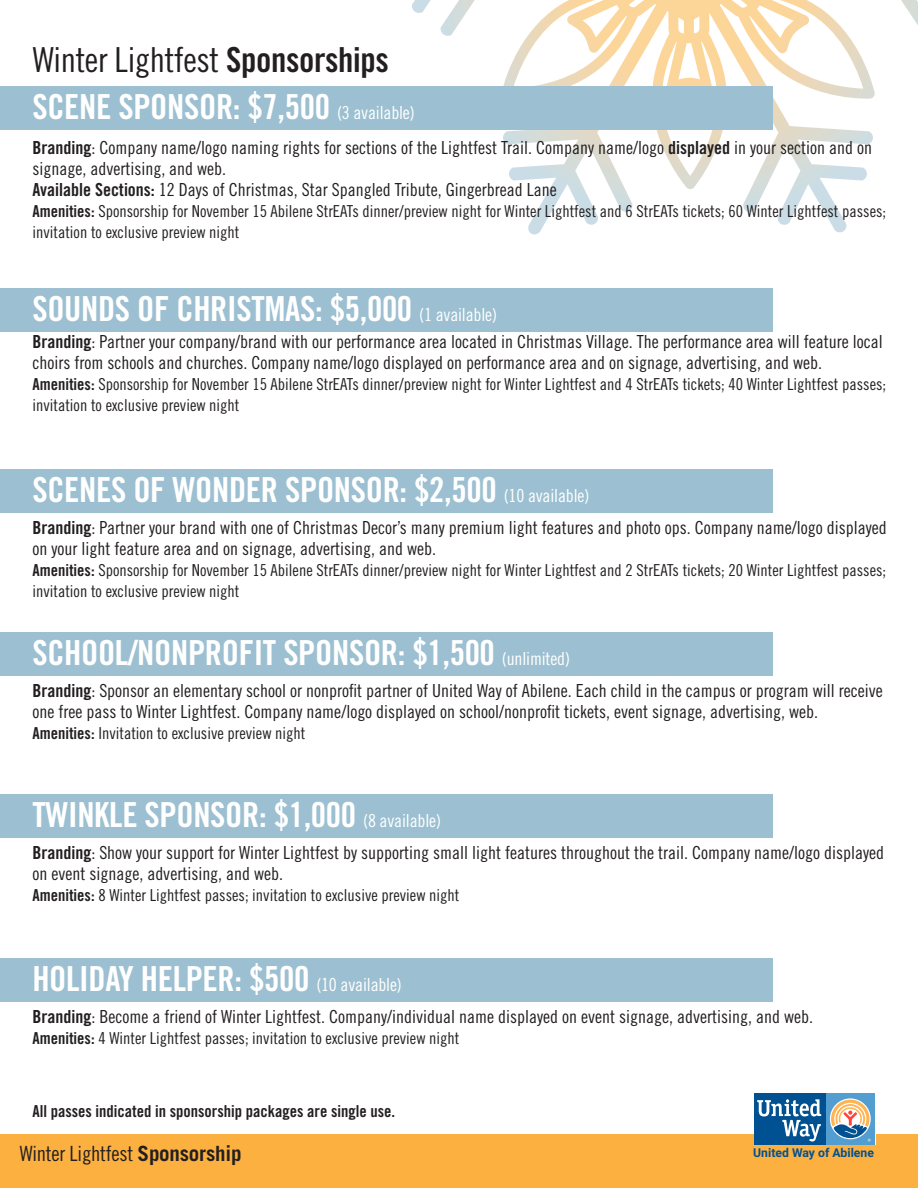
<style>
.page{position:relative;width:918px;height:1188px;background:#fff}
.page>*{position:absolute;margin:0;border:0;box-sizing:border-box;transform-origin:0 0}
.t1{font:34.5px "Trade Gothic Bold Cond Twenty";letter-spacing:-.01em;color:#fff}
.t2{font:34.5px "Trade Gothic Cond Eighteen";letter-spacing:-.01em;color:#231f20}
.t3{font:21px "Trade Gothic Cond Eighteen";letter-spacing:-.01em;color:#231f20}
.t4{font:18px/21px "Trade Gothic Cond Eighteen";color:#231f20}
.t5{font:16.5px/21px "Trade Gothic Cond Eighteen";color:#231f20}
.t6{font:16.5px "Trade Gothic Bold Cond Twenty";color:#231f20}
.t7{font:700 12.15px "Roboto";color:#005192}
.s1{font-family:"Trade Gothic Bold Cond Twenty"}
.s2{font-family:"Trade Gothic Cond Eighteen";font-size:18px}
.s3{font-family:"Trade Gothic";font-weight:700}
</style>
<div class="page">
<svg style="left:412px;top:0;width:506px;height:235px"></svg>
<div style="left:0;top:1134px;width:918px;height:54px;background:#fcb040"></div>
<div style="left:0;top:469px;width:772px;height:43px;background:#9cc0d1"></div>
<div style="left:0;top:288px;width:772px;height:43px;background:#9cc0d1"></div>
<div style="left:0;top:795px;width:772px;height:43px;background:#9cc0d1"></div>
<div style="left:0;top:958px;width:772px;height:44px;background:#9cc0d1"></div>
<div style="left:826px;top:1094px;width:49px;height:51px;background:#539ed0"></div>
<div style="left:754px;top:1094px;width:72px;height:51px;background:#005191"></div>
<svg style="left:830px;top:1098px;width:41px;height:41px"></svg>
<svg style="left:757px;top:1099px;width:64px;height:43px"></svg>
<svg style="left:831px;top:1100px;width:40px;height:42px"></svg>
<div style="left:0;top:632px;width:772px;height:44px;background:#9cc0d1"></div>
<div style="left:0;top:86px;width:772px;height:44px;background:#9cc0d1"></div>
<p class="t2" style="left:33px;top:39px;width:358px">Winter Lightfest <span class="s1">Sponsorships</span></p>
<p class="t1" style="left:32px;top:86px;width:384px">SCENE SPONSOR: $7,500 <span class="s2">(3 available)</span></p>
<p class="t4" style="left:32px;top:137px;width:841px"><span class="s1">Branding</span>: Company name/logo naming rights for sections of the Lightfest Trail. Company name/logo <span class="s1">displayed</span> in your section and on signage, advertising, and web.</p>
<p class="t4" style="left:32px;top:179px;width:526px"><span class="s1">Available Sections:</span> 12 Days of Christmas, Star Spangled Tribute, Gingerbread Lane</p>
<p class="t5" style="left:32px;top:200px;width:855px"><span class="s1">Amenities:</span> Sponsorship for November 15 Abilene StrEATs dinner/preview night for Winter Lightfest and 6 StrEATs tickets; 60 Winter Lightfest passes; invitation to exclusive preview night</p>
<p class="t1" style="left:32px;top:287px;width:466px">SOUNDS OF CHRISTMAS: $5,000 <span class="s2">(1 available)</span></p>
<p class="t4" style="left:32px;top:331px;width:852px"><span class="s1">Branding</span>: Partner your company/brand with our performance area located in Christmas Village. The performance area will feature local choirs from schools and churches. Company name/logo displayed on performance area and on signage, advertising, and web.</p>
<p class="t5" style="left:32px;top:373px;width:855px"><span class="s1">Amenities:</span> Sponsorship for November 15 Abilene StrEATs dinner/preview night for Winter Lightfest and 4 StrEATs tickets; 40 Winter Lightfest passes; invitation to exclusive preview night</p>
<p class="t1" style="left:32px;top:469px;width:558px">SCENES OF WONDER SPONSOR: $2,500 <span class="s2">(10 available)</span></p>
<p class="t4" style="left:32px;top:517px;width:856px"><span class="s1">Branding</span>: Partner your brand with one of Christmas Decor’s many premium light features and photo ops. Company name/logo displayed on your light feature area and on signage, advertising, and web.</p>
<p class="t5" style="left:32px;top:559px;width:855px"><span class="s1">Amenities:</span> Sponsorship for November 15 Abilene StrEATs dinner/preview night for Winter Lightfest and 2 StrEATs tickets; 20 Winter Lightfest passes; invitation to exclusive preview night</p>
<p class="t1" style="left:32px;top:632px;width:539px">SCHOOL/NONPROFIT SPONSOR: $1,500 <span class="s2">(unlimited)</span></p>
<p class="t4" style="left:32px;top:680px;width:852px"><span class="s1">Branding</span>: Sponsor an elementary school or nonprofit partner of United Way of Abilene. Each child in the campus or program will receive one free pass to Winter Lightfest. Company name/logo displayed on school/nonprofit tickets, event signage, advertising, web.</p>
<p class="t5" style="left:32px;top:722px;width:275px"><span class="s1">Amenities:</span> Invitation to exclusive preview night</p>
<p class="t1" style="left:32px;top:794px;width:410px">TWINKLE SPONSOR: $1,000 <span class="s2">(8 available)</span></p>
<p class="t4" style="left:32px;top:842px;width:853px"><span class="s1">Branding</span>: Show your support for Winter Lightfest by supporting small light features throughout the trail. Company name/logo displayed on event signage, advertising, and web.</p>
<p class="t5" style="left:32px;top:885px;width:429px"><span class="s1">Amenities:</span> 8 Winter Lightfest passes; invitation to exclusive preview night</p>
<p class="t1" style="left:32px;top:958px;width:371px">HOLIDAY HELPER: $500 <span class="s2">(10 available)</span></p>
<p class="t4" style="left:32px;top:1006px;width:782px"><span class="s1">Branding</span>: Become a friend of Winter Lightfest. Company/individual name displayed on event signage, advertising, and web.</p>
<p class="t5" style="left:32px;top:1027px;width:429px"><span class="s1">Amenities:</span> 4 Winter Lightfest passes; invitation to exclusive preview night</p>
<p class="t6" style="left:32px;top:1101px;width:364px">All passes indicated in sponsorship packages are single use.</p>
<p class="t3" style="left:20px;top:1141px;width:223px">Winter Lightfest <span class="s3">Sponsorship</span></p>
<p class="t7" style="left:753px;top:1144px;width:122px">United Way of Abilene</p>
</div>
